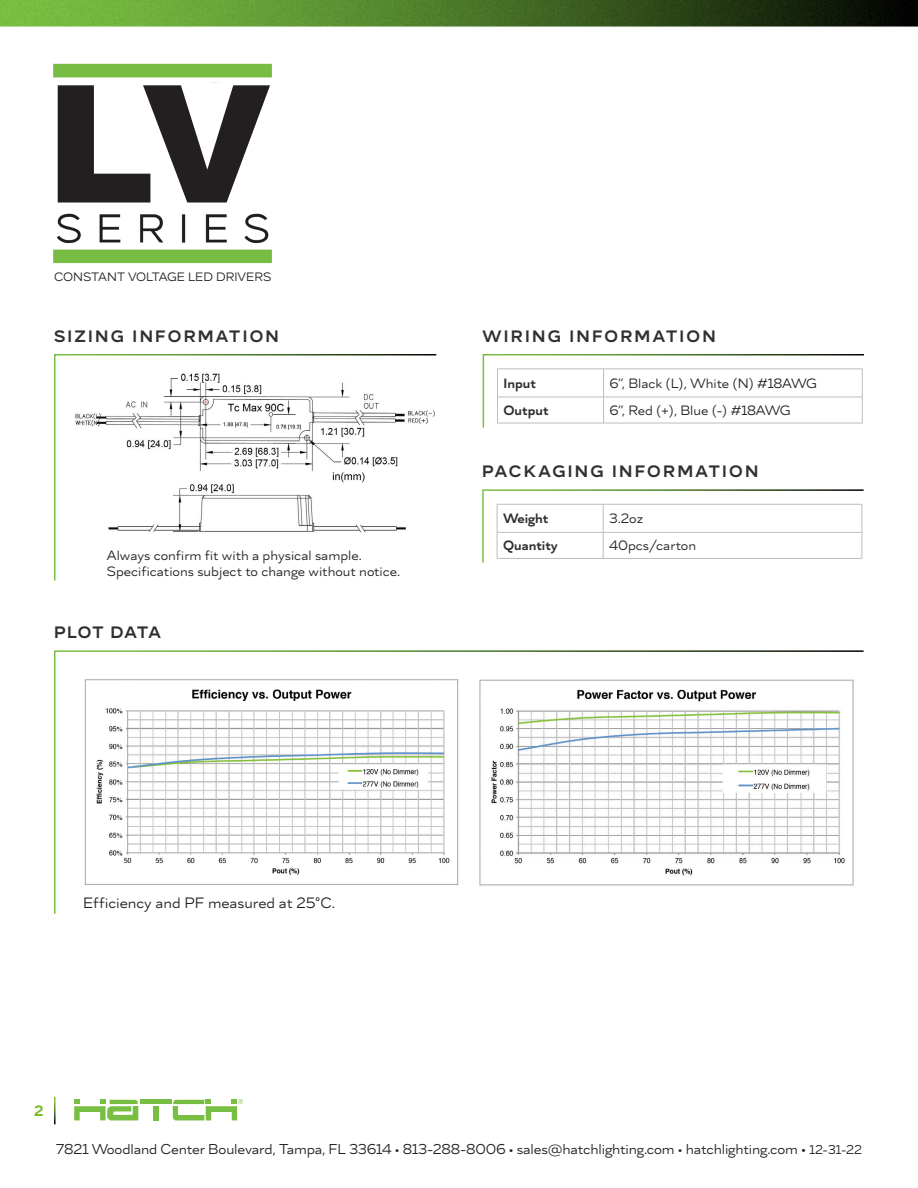
<style>
.page{position:relative;width:918px;height:1188px;background:#fff}
.page>*{position:absolute;margin:0;border:0;box-sizing:border-box;transform-origin:0 0}
.t1{font:900 163.65px "Arial";color:#231f20}
.t2{font:700 16.5px "Skie Wide";letter-spacing:.14em;color:#303030}
.t3{font:700 16.5px "Skie Wide";letter-spacing:.055em;color:#2f2f2f}
.t4{font:15px "Skie Wide";color:#231f20}
.t5{font:700 15px "Skie Wide";color:#75ba1f}
.t6{font:14.25px "Skie Wide";letter-spacing:-.01em;color:#231f20}
.t7{font:13.5px/16.2px "Skie Wide";color:#231f20}
.t8{font:700 13.5px "Skie Wide";color:#2f2f2f}
.t9{font:12.15px "Skie Wide";color:#231f20}
.t10{font:6.6px "Helvetica";color:#78be43}
.s1{font-size:15px}
.s2{font-size:12.75px}
</style>
<div class="page">
<img style="left:0;top:0;width:918px;height:27px">
<svg style="left:54px;top:354px;width:383px;height:227px"></svg>
<svg style="left:482px;top:354px;width:382px;height:74px"></svg>
<svg style="left:482px;top:489px;width:382px;height:74px"></svg>
<svg style="left:54px;top:650px;width:810px;height:264px"></svg>
<hr style="left:140px;top:1100px;width:32px;height:4px;background:#78be43">
<div style="left:153px;top:1106px;width:5px;height:14px;background:#78be43"></div>
<svg style="left:74px;top:1100px;width:64px;height:20px"></svg>
<svg style="left:173px;top:1100px;width:64px;height:20px"></svg>
<img style="left:53px;top:63px;width:219px;height:201px">
<div style="left:37px;top:83px;width:258px;height:128px;background:#fff"></div>
<img style="left:71px;top:369px;width:366px;height:166px">
<img style="left:78px;top:675px;width:386px;height:217px">
<img style="left:475px;top:676px;width:383px;height:214px">
<h1 class="t1" style="left:46px;top:50px;width:226px">LV</h1>
<p class="t9" style="left:54px;top:272px;width:219px">CONSTANT VOLTAGE LED DRIVERS</p>
<p class="t2" style="left:54px;top:330px;width:226px">SIZING INFORMATION</p>
<p class="t7" style="left:107px;top:548px;width:295px">Always confirm fit with a physical sample.<br>Specifications subject to change without notice.</p>
<p class="t3" style="left:54px;top:626px;width:109px">PLOT DATA</p>
<p class="t2" style="left:483px;top:330px;width:235px">WIRING INFORMATION</p>
<p class="t8" style="left:504px;top:378px;width:34px">Input</p>
<p class="t7" style="left:610px;top:376px;width:209px">6”, Black (L), White (N) #18AWG</p>
<p class="t8" style="left:504px;top:405px;width:46px">Output</p>
<p class="t7" style="left:610px;top:403px;width:183px">6”, Red (+), Blue (-) #18AWG</p>
<p class="t2" style="left:482px;top:465px;width:278px">PACKAGING INFORMATION</p>
<p class="t8" style="left:503px;top:513px;width:47px">Weight</p>
<p class="t7" style="left:609px;top:512px;width:36px">3.2oz</p>
<p class="t8" style="left:503px;top:540px;width:56px">Quantity</p>
<p class="t7" style="left:609px;top:539px;width:89px">40pcs/carton</p>
<p class="t4" style="left:83px;top:896px;width:253px">Efficiency and PF measured at 25°C.</p>
<p class="t5" style="left:34px;top:1105px;width:11px">2</p>
<p class="t10" style="left:238px;top:1098px;width:6px">®</p>
<p class="t6" style="left:56px;top:1143px;width:808px">7821 Woodland Center Boulevard, Tampa, FL 33614 • 813-288-8006 • sales@hatchlighting.com • hatchlighting.com <span class="s1">•</span> <span class="s2">12-31-22</span></p>
</div>
